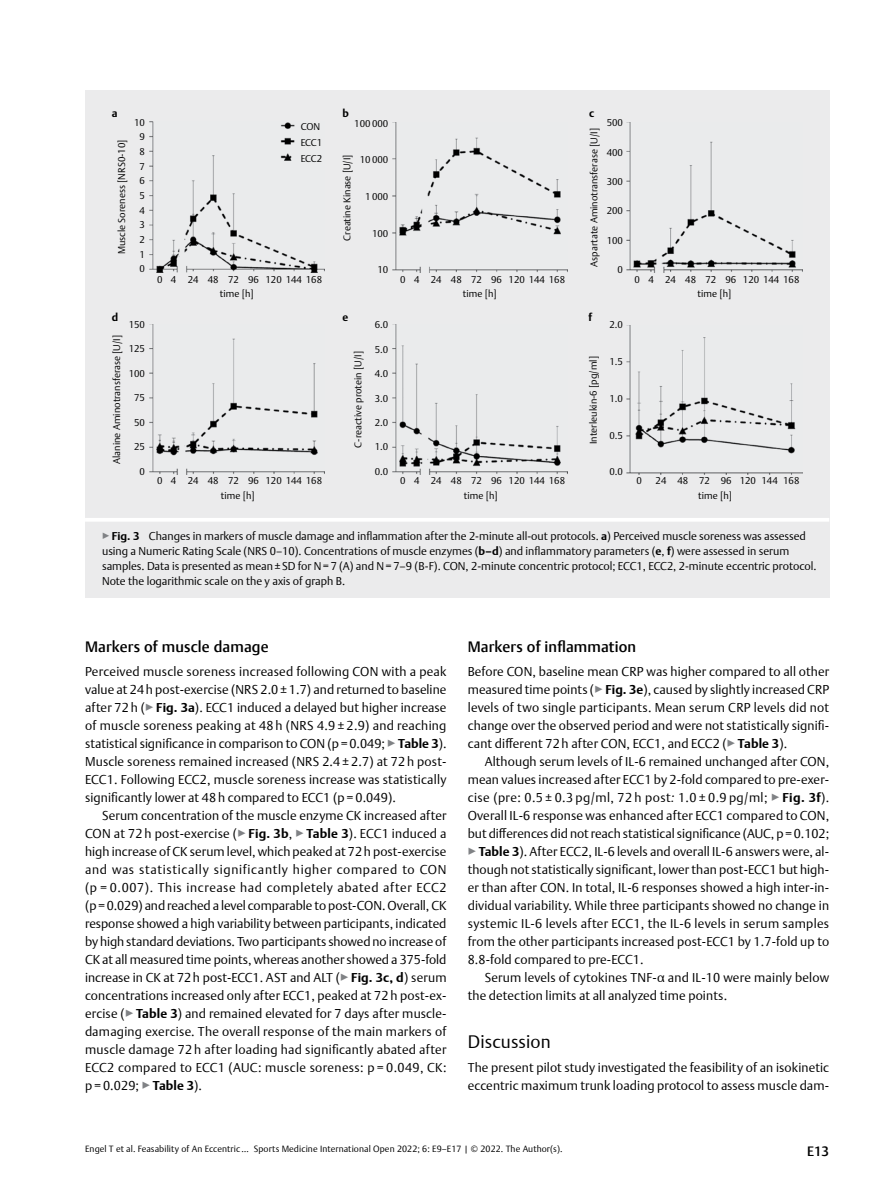
<style>
.page{position:relative;width:893px;height:1191px;background:#fff}
.page>*{position:absolute;margin:0;border:0;box-sizing:border-box;transform-origin:0 0}
.t1{font:300 18px "Thieme Argo 2011";letter-spacing:.01em;color:#000}
.t2{font:500 15px "Thieme Argo 2011";letter-spacing:.01em;color:#000}
.t3{font:500 13.5px "Thieme Argo 2011";color:#000}
.t4{font:300 12.75px/18px "Thieme Argo 2011";letter-spacing:.01em;color:#000;text-align:justify}
.t5{font:300 11.25px/15px "Thieme Argo 2011";color:#000}
.t6{font:700 10.8px "Thieme Argo 2011";color:#000}
.t7{font:300 9.75px/14.7px "Thieme Argo 2011";color:#000;text-align:justify}
.t8{font:300 9.75px/15.8px "Thieme Argo 2011";letter-spacing:-.025em;color:#000}
.t9{font:300 9px "Thieme Argo 2011";letter-spacing:.01em;color:#000}
.s1{color:#808285}
.s2{font-weight:700}
.s3{font-style:italic}
</style>
<div class="page">
<div style="left:85px;top:90px;width:744px;height:428px;background:#ebebec"></div>
<img style="left:149px;top:121px;width:176px;height:152px">
<img style="left:392px;top:122px;width:175px;height:151px">
<img style="left:627px;top:122px;width:175px;height:151px">
<img style="left:149px;top:324px;width:176px;height:150px">
<img style="left:392px;top:324px;width:176px;height:150px">
<img style="left:627px;top:325px;width:175px;height:150px">
<div style="left:85px;top:518px;width:744px;height:79px;background:#ebebec"></div>
<hr style="left:85px;top:518px;width:744px;height:3px;background:#fff">
<p class="t6" style="left:112px;top:106px;width:7px">a</p>
<p class="t6" style="left:342px;top:106px;width:8px">b</p>
<p class="t6" style="left:589px;top:106px;width:7px">c</p>
<p class="t7" style="left:134px;top:114px;width:12px">10</p>
<p class="t7" style="left:607px;top:115px;width:18px">500</p>
<p class="t7" style="left:607px;top:145px;width:18px">400</p>
<p class="t7" style="left:607px;top:174px;width:18px">300</p>
<p class="t7" style="left:607px;top:203px;width:18px">200</p>
<p class="t7" style="left:607px;top:233px;width:18px">100</p>
<p class="t7" style="left:354px;top:116px;width:36px">100000</p>
<p class="t8" style="left:301px;top:119px;width:23px">CON<br>ECC1<br>ECC2</p>
<p class="t7" style="left:587px;top:267px;width:140px;rotate:-90deg">Aspartate Aminotransferase [U/I]</p>
<p class="t7" style="left:140px;top:129px;width:7px">9<br>8<br>7<br>6<br>5</p>
<p class="t7" style="left:114px;top:254px;width:116px;rotate:-90deg">Muscle Soreness [NRS0-10]</p>
<p class="t7" style="left:340px;top:240px;width:88px;rotate:-90deg">Creatine Kinase [U/I]</p>
<p class="t7" style="left:360px;top:152px;width:30px">10 000</p>
<p class="t7" style="left:365px;top:189px;width:25px">1000</p>
<p class="t7" style="left:372px;top:226px;width:18px">100</p>
<p class="t7" style="left:377px;top:262px;width:12px">10</p>
<p class="t7" style="left:140px;top:203px;width:7px">4<br>3<br>2<br>1<br>0</p>
<p class="t7" style="left:617px;top:262px;width:7px">0</p>
<p class="t7" style="left:157px;top:272px;width:166px">0 4 24 48 72 96 120 144 168</p>
<p class="t7" style="left:220px;top:286px;width:35px">time [h]</p>
<p class="t7" style="left:400px;top:272px;width:166px">0 4 24 48 72 96 120 144 168</p>
<p class="t7" style="left:463px;top:286px;width:35px">time [h]</p>
<p class="t6" style="left:112px;top:310px;width:8px">d</p>
<p class="t6" style="left:342px;top:310px;width:7px">e</p>
<p class="t6" style="left:588px;top:310px;width:5px">f</p>
<p class="t7" style="left:129px;top:317px;width:18px">150</p>
<p class="t7" style="left:129px;top:341px;width:18px">125</p>
<p class="t7" style="left:129px;top:366px;width:18px">100</p>
<p class="t7" style="left:134px;top:390px;width:12px">75</p>
<p class="t7" style="left:134px;top:415px;width:12px">50</p>
<p class="t7" style="left:134px;top:439px;width:12px">25</p>
<p class="t7" style="left:140px;top:464px;width:7px">0</p>
<p class="t7" style="left:375px;top:317px;width:15px">6.0</p>
<p class="t7" style="left:375px;top:341px;width:15px">5.0</p>
<p class="t7" style="left:375px;top:366px;width:15px">4.0</p>
<p class="t7" style="left:375px;top:390px;width:15px">3.0</p>
<p class="t7" style="left:375px;top:415px;width:15px">2.0</p>
<p class="t7" style="left:375px;top:439px;width:15px">1.0</p>
<p class="t7" style="left:375px;top:464px;width:15px">0.0</p>
<p class="t7" style="left:109px;top:464px;width:131px;rotate:-90deg">Alanine Aminotransferase [U/I]</p>
<p class="t7" style="left:350px;top:448px;width:98px;rotate:-90deg">C-reactive protein [U/I]</p>
<p class="t7" style="left:586px;top:444px;width:90px;rotate:-90deg">Interleukin-6 [pg/ml]</p>
<p class="t7" style="left:157px;top:473px;width:166px">0 4 24 48 72 96 120 144 168</p>
<p class="t7" style="left:221px;top:487px;width:35px">time [h]</p>
<p class="t7" style="left:400px;top:473px;width:166px">0 4 24 48 72 96 120 144 168</p>
<p class="t7" style="left:464px;top:487px;width:35px">time [h]</p>
<p class="t7" style="left:609px;top:317px;width:15px">2.0</p>
<p class="t7" style="left:609px;top:354px;width:15px">1.5</p>
<p class="t7" style="left:609px;top:391px;width:15px">1.0</p>
<p class="t7" style="left:609px;top:427px;width:15px">0.5</p>
<p class="t7" style="left:609px;top:464px;width:15px">0.0</p>
<p class="t7" style="left:635px;top:272px;width:166px">0 4 24 48 72 96 120 144 168</p>
<p class="t7" style="left:698px;top:286px;width:35px">time [h]</p>
<p class="t7" style="left:637px;top:473px;width:7px">0</p>
<p class="t7" style="left:656px;top:473px;width:145px">24 48 72 96 120 144 168</p>
<p class="t7" style="left:698px;top:487px;width:35px">time [h]</p>
<p class="t5" style="left:102px;top:528px;width:716px"><span class="s1">▶</span><span class="s2">Fig. 3</span> Changes in markers of muscle damage and inflammation after the 2-minute all-out protocols. <span class="s2">a</span>) Perceived muscle soreness was assessed using a Numeric Rating Scale (NRS 0–10). Concentrations of muscle enzymes (<span class="s2">b–d</span>) and inflammatory parameters (<span class="s2">e</span>, <span class="s2">f</span>) were assessed in serum samples. Data is presented as mean±SD for N=7 (A) and N=7–9 (B-F). CON, 2-minute concentric protocol; ECC1, ECC2, 2-minute eccentric protocol.<br>Note the logarithmic scale on the y axis of graph B.</p>
<p class="t2" style="left:85px;top:636px;width:185px">Markers of muscle damage</p>
<p class="t4" style="left:85px;top:662px;width:363px">Perceived muscle soreness increased following CON with a peak value at 24h post-exercise (NRS 2.0±1.7) and returned to baseline after 72 h (<span class="s1">▶</span><span class="s2">Fig. 3a</span>). ECC1 induced a delayed but higher increase of muscle soreness peaking at 48 h (NRS 4.9 ± 2.9) and reaching statistical significance in comparison to CON (p=0.049; <span class="s1">▶</span><span class="s2">Table 3</span>).<br>Muscle soreness remained increased (NRS 2.4 ± 2.7) at 72 h post-ECC1. Following ECC2, muscle soreness increase was statistically significantly lower at 48 h compared to ECC1 (p = 0.049).</p>
<p class="t4" style="left:85px;top:806px;width:363px;text-indent:17px">Serum concentration of the muscle enzyme CK increased after CON at 72 h post-exercise (<span class="s1">▶</span><span class="s2">Fig. 3b</span>, <span class="s1">▶</span><span class="s2">Table 3</span>). ECC1 induced a high increase of CK serum level, which peaked at 72h post-exercise and was statistically significantly higher compared to CON (p = 0.007). This increase had completely abated after ECC2 (p=0.029) and reached a level comparable to post-CON. Overall, CK response showed a high variability between participants, indicated by high standard deviations. Two participants showed no increase of CK at all measured time points, whereas another showed a 375-fold increase in CK at 72h post-ECC1. AST and ALT (<span class="s1">▶</span><span class="s2">Fig. 3c, d</span>) serum concentrations increased only after ECC1, peaked at 72 h post-ex&shy;ercise (<span class="s1">▶</span><span class="s2">Table 3</span>) and remained elevated for 7 days after muscle&shy;damaging exercise. The overall response of the main markers of muscle damage 72 h after loading had significantly abated after ECC2 compared to ECC1 (AUC: muscle soreness: p = 0.049, CK: p = 0.029; <span class="s1">▶</span><span class="s2">Table 3</span>).</p>
<p class="t2" style="left:468px;top:636px;width:170px">Markers of inflammation</p>
<p class="t4" style="left:468px;top:662px;width:363px">Before CON, baseline mean CRP was higher compared to all other measured time points (<span class="s1">▶</span><span class="s2">Fig. 3e</span>), caused by slightly increased CRP levels of two single participants. Mean serum CRP levels did not change over the observed period and were not statistically signifi&shy;cant different 72 h after CON, ECC1, and ECC2 (<span class="s1">▶</span><span class="s2">Table 3</span>).</p>
<p class="t4" style="left:468px;top:752px;width:363px;text-indent:17px">Although serum levels of IL-6 remained unchanged after CON, mean values increased after ECC1 by 2-fold compared to pre-exer&shy;cise (pre: 0.5 ± 0.3 pg/ml, 72 h post<span class="s3">:</span> 1.0 ± 0.9 pg/ml; <span class="s1">▶</span><span class="s2">Fig. 3f</span>).<br>Overall IL-6 response was enhanced after ECC1 compared to CON, but differences did not reach statistical significance (AUC, p=0.102; <span class="s1">▶</span><span class="s2">Table 3</span>). After ECC2, IL-6 levels and overall IL-6 answers were, al&shy;though not statistically significant, lower than post-ECC1 but high&shy;er than after CON. In total, IL-6 responses showed a high inter-in&shy;dividual variability. While three participants showed no change in systemic IL-6 levels after ECC1, the IL-6 levels in serum samples from the other participants increased post-ECC1 by 1.7-fold up to 8.8-fold compared to pre-ECC1.</p>
<p class="t4" style="left:468px;top:968px;width:363px;text-indent:17px">Serum levels of cytokines TNF-α and IL-10 were mainly below the detection limits at all analyzed time points.</p>
<h1 class="t1" style="left:468px;top:1029px;width:85px">Discussion</h1>
<p class="t4" style="left:468px;top:1058px;width:363px">The present pilot study investigated the feasibility of an isokinetic eccentric maximum trunk loading protocol to assess muscle dam-</p>
<p class="t9" style="left:85px;top:1143px;width:479px">Engel T et al. Feasability of An Eccentric … Sports Medicine International Open 2022; 6: E9–E17 | © 2022. The Author(s).</p>
<p class="t3" style="left:807px;top:1142px;width:24px">E13</p>
</div>
